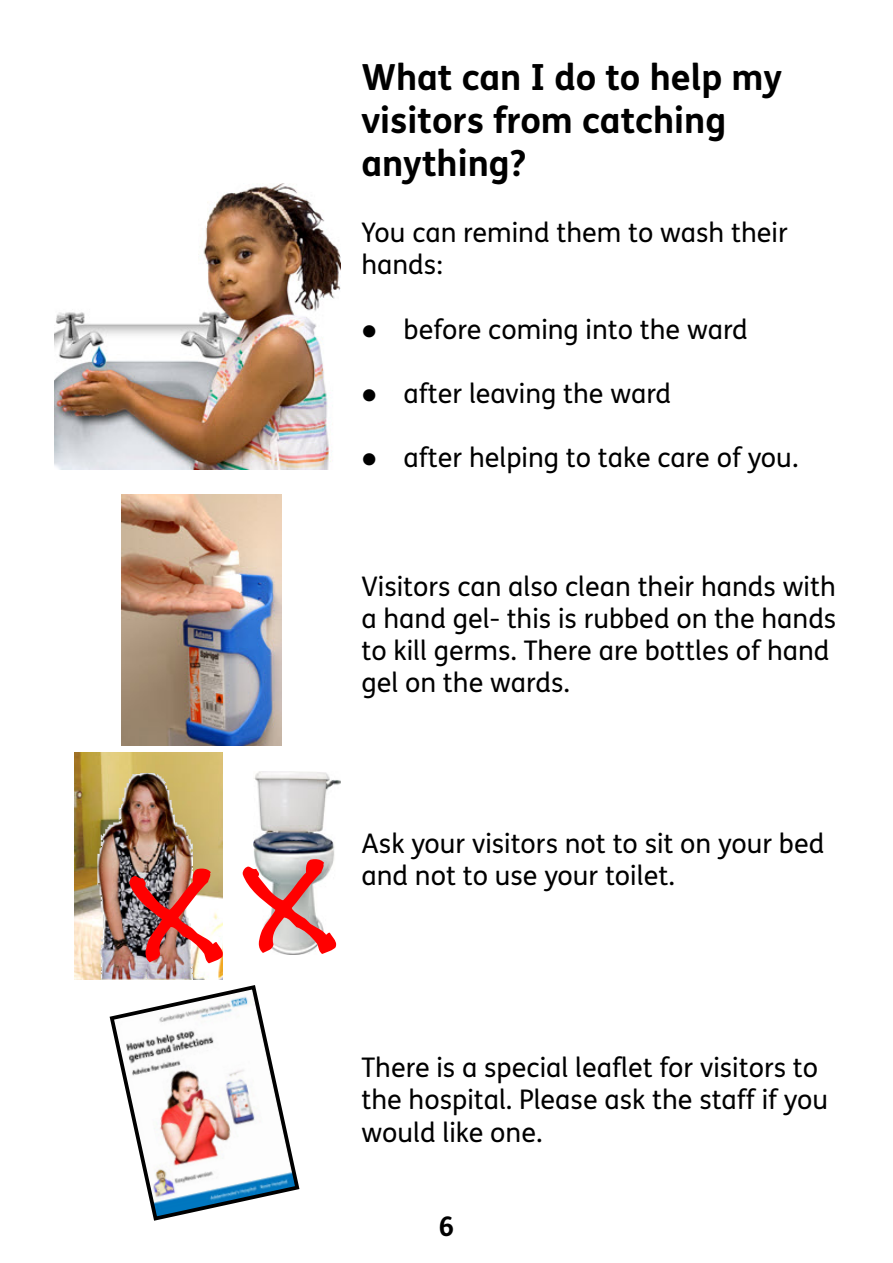
<style>
.page{position:relative;width:893px;height:1263px;background:#fff}
.page>*{position:absolute;margin:0;border:0;box-sizing:border-box;transform-origin:0 0}
.t1{font:112.65px "Undercurrent BTN";color:#f00}
.t2{font:700 36px/42.8px "FS Me";color:#000}
.t3{font:27px/32.1px "FS Me";color:#000}
.t4{font:700 27px "FS Me";color:#000}
</style>
<div class="page">
<img style="left:54px;top:184px;width:286px;height:285px">
<img style="left:254px;top:771px;width:86px;height:183px">
<img style="left:122px;top:495px;width:159px;height:251px">
<svg style="left:109px;top:985px;width:191px;height:236px"></svg>
<img style="left:74px;top:752px;width:148px;height:228px">
<img style="left:94px;top:774px;width:99px;height:205px">
<h2 class="t2" style="left:361px;top:60px;width:422px">What can I do to help my visitors from catching anything?</h2>
<p class="t3" style="left:361px;top:220px;width:428px">You can remind them to wash their hands:</p>
<p class="t3" style="left:361px;top:316px;width:388px">● before coming into the ward</p>
<p class="t3" style="left:361px;top:380px;width:311px">● after leaving the ward</p>
<p class="t3" style="left:361px;top:444px;width:439px">● after helping to take care of you.</p>
<p class="t3" style="left:361px;top:573px;width:476px">Visitors can also clean their hands with a hand gel- this is rubbed on the hands to kill germs. There are bottles of hand gel on the wards.</p>
<h1 class="t1" style="left:132px;top:844px;width:200px">XX</h1>
<p class="t3" style="left:361px;top:830px;width:464px">Ask your visitors not to sit on your bed and not to use your toilet.</p>
<p class="t3" style="left:361px;top:1054px;width:468px">There is a special leaflet for visitors to the hospital. Please ask the staff if you would like one.</p>
<p class="t4" style="left:438px;top:1216px;width:17px">6</p>
</div>
